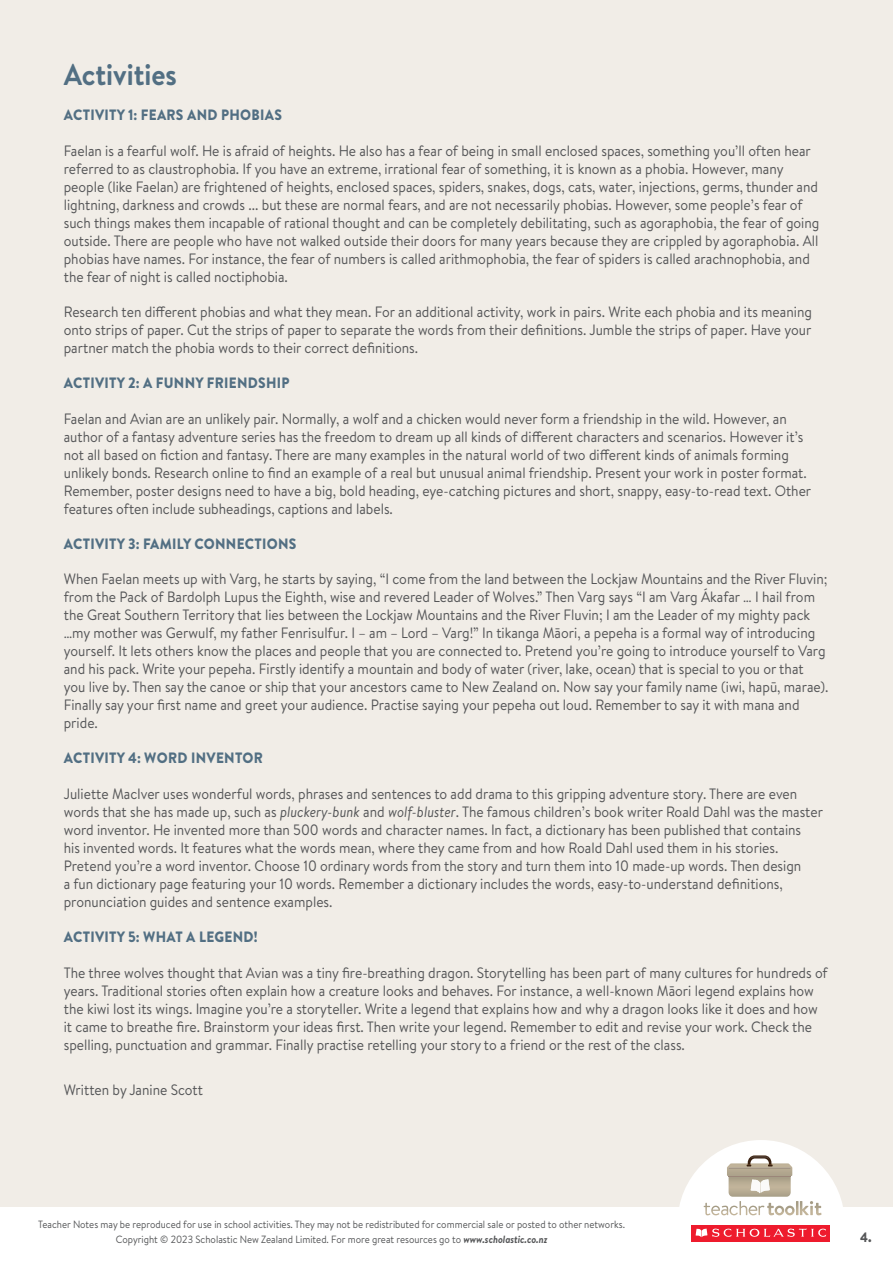
<style>
.page{position:relative;width:893px;height:1263px;background:#f1ede7}
.page>*{position:absolute;margin:0;border:0;box-sizing:border-box;transform-origin:0 0}
.t1{font:700 30px "Brandon Text";color:#526f83;scale:.92 1}
.t2{font:15px/18px "Brandon Text";color:#545557;scale:.92 1}
.t3{font:900 15px "Brandon Text";letter-spacing:.02em;color:#526f83;scale:.92 1}
.t4{font:900 13.5px "Brandon Text";color:#545557;scale:.92 1}
.t5{font:10.5px/15px "Brandon Text";color:#545557;text-align:center;scale:.92 1}
.s1{font-style:italic}
.s2{font-weight:700;font-style:italic}
</style>
<div class="page">
<div style="left:0;top:1207px;width:893px;height:56px;background:#fff"></div>
<svg style="left:679px;top:1140px;width:164px;height:102px"></svg>
<h1 class="t1" style="left:64px;top:53px;width:125px">Activities</h1>
<p class="t3" style="left:64px;top:104px;width:239px">ACTIVITY 1: FEARS AND PHOBIAS</p>
<p class="t2" style="left:64px;top:141px;width:823px">Faelan is a fearful wolf. He is afraid of heights. He also has a fear of being in small enclosed spaces, something you’ll often hear referred to as claustrophobia. If you have an extreme, irrational fear of something, it is known as a phobia. However, many people (like Faelan) are frightened of heights, enclosed spaces, spiders, snakes, dogs, cats, water, injections, germs, thunder and lightning, darkness and crowds ... but these are normal fears, and are not necessarily phobias. However, some people’s fear of such things makes them incapable of rational thought and can be completely debilitating, such as agoraphobia, the fear of going outside. There are people who have not walked outside their doors for many years because they are crippled by agoraphobia. All phobias have names. For instance, the fear of numbers is called arithmophobia, the fear of spiders is called arachnophobia, and the fear of night is called noctiphobia.</p>
<p class="t2" style="left:64px;top:302px;width:815px;text-align:justify">Research ten different phobias and what they mean. For an additional activity, work in pairs. Write each phobia and its meaning onto strips of paper. Cut the strips of paper to separate the words from their definitions. Jumble the strips of paper. Have your partner match the phobia words to their correct definitions.</p>
<p class="t3" style="left:64px;top:372px;width:247px">ACTIVITY 2: A FUNNY FRIENDSHIP</p>
<p class="t2" style="left:64px;top:409px;width:814px">Faelan and Avian are an unlikely pair. Normally, a wolf and a chicken would never form a friendship in the wild. However, an author of a fantasy adventure series has the freedom to dream up all kinds of different characters and scenarios. However it’s not all based on fiction and fantasy. There are many examples in the natural world of two different kinds of animals forming unlikely bonds. Research online to find an example of a real but unusual animal friendship. Present your work in poster format.<br>Remember, poster designs need to have a big, bold heading, eye-catching pictures and short, snappy, easy-to-read text. Other features often include subheadings, captions and labels.</p>
<p class="t3" style="left:64px;top:533px;width:254px">ACTIVITY 3: FAMILY CONNECTIONS</p>
<p class="t2" style="left:64px;top:569px;width:833px">When Faelan meets up with Varg, he starts by saying, “I come from the land between the Lockjaw Mountains and the River Fluvin; from the Pack of Bardolph Lupus the Eighth, wise and revered Leader of Wolves.” Then Varg says “I am Varg Ákafar … I hail from the Great Southern Territory that lies between the Lockjaw Mountains and the River Fluvin; I am the Leader of my mighty pack …my mother was Gerwulf, my father Fenrisulfur. I – am – Lord – Varg!” In tikanga Māori, a pepeha is a formal way of introducing yourself. It lets others know the places and people that you are connected to. Pretend you’re going to introduce yourself to Varg and his pack. Write your pepeha. Firstly identify a mountain and body of water (river, lake, ocean) that is special to you or that you live by. Then say the canoe or ship that your ancestors came to New Zealand on. Now say your family name (iwi, hapū, marae).<br>Finally say your first name and greet your audience. Practise saying your pepeha out loud. Remember to say it with mana and pride.</p>
<p class="t3" style="left:64px;top:747px;width:218px">ACTIVITY 4: WORD INVENTOR</p>
<p class="t2" style="left:64px;top:784px;width:827px">Juliette MacIver uses wonderful words, phrases and sentences to add drama to this gripping adventure story. There are even words that she has made up, such as <span class="s1">pluckery-bunk</span> and <span class="s1">wolf-bluster</span>. The famous children’s book writer Roald Dahl was the master word inventor. He invented more than 500 words and character names. In fact, a dictionary has been published that contains<br>his invented words. It features what the words mean, where they came from and how Roald Dahl used them in his stories.<br>Pretend you’re a word inventor. Choose 10 ordinary words from the story and turn them into 10 made-up words. Then design<br>a fun dictionary page featuring your 10 words. Remember a dictionary includes the words, easy-to-understand definitions, pronunciation guides and sentence examples.</p>
<p class="t3" style="left:64px;top:926px;width:212px">ACTIVITY 5: WHAT A LEGEND!</p>
<p class="t2" style="left:64px;top:963px;width:832px">The three wolves thought that Avian was a tiny fire-breathing dragon. Storytelling has been part of many cultures for hundreds of years. Traditional stories often explain how a creature looks and behaves. For instance, a well-known Māori legend explains how the kiwi lost its wings. Imagine you’re a storyteller. Write a legend that explains how and why a dragon looks like it does and how it came to breathe fire. Brainstorm your ideas first. Then write your legend. Remember to edit and revise your work. Check the spelling, punctuation and grammar. Finally practise retelling your story to a friend or the rest of the class.</p>
<p class="t2" style="left:64px;top:1080px;width:153px">Written by Janine Scott</p>
<p class="t5" style="left:38px;top:1217px;width:639px">Teacher Notes may be reproduced for use in school activities. They may not be redistributed for commercial sale or posted to other networks.<br>Copyright © 2023 Scholastic New Zealand Limited. For more great resources go to <span class="s2">www.scholastic.co.nz</span></p>
<p class="t4" style="left:860px;top:1227px;width:14px">4.</p>
</div>
